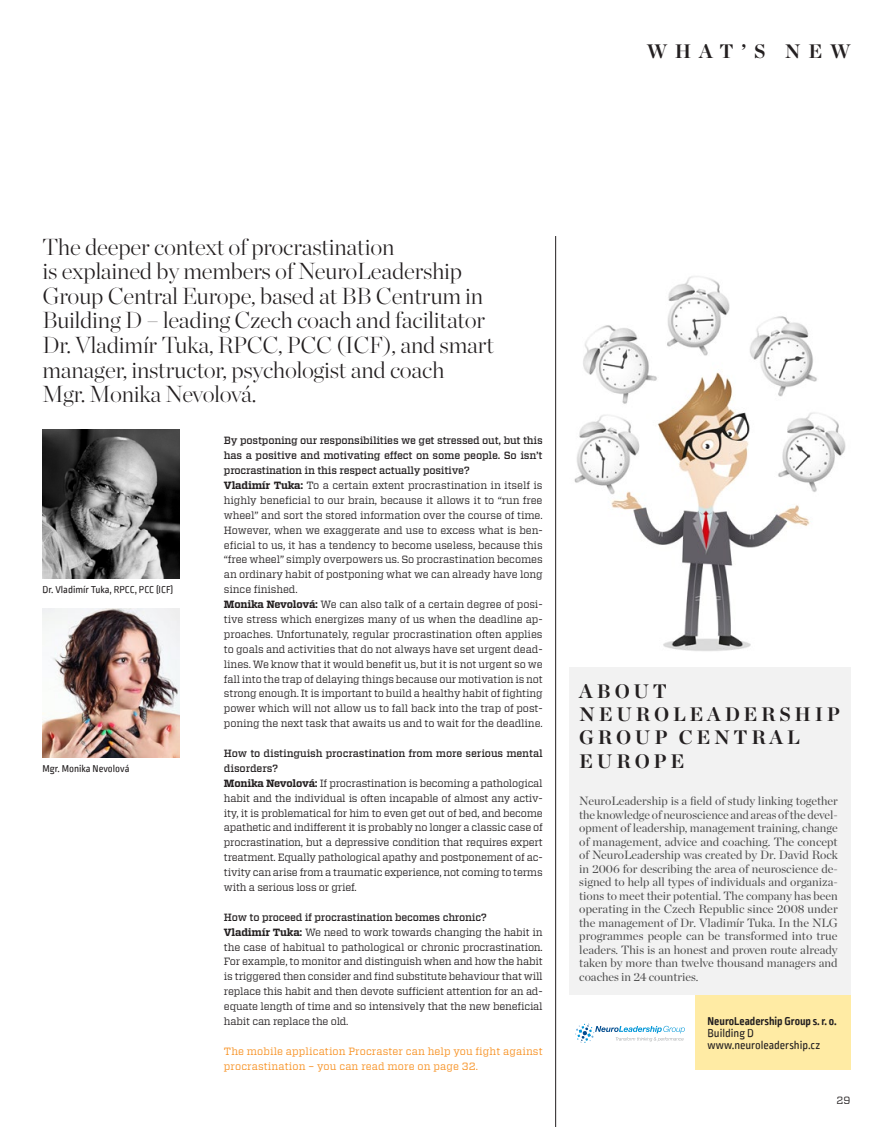
<style>
.page{position:relative;width:893px;height:1127px;background:#fff}
.page>*{position:absolute;margin:0;border:0;box-sizing:border-box;transform-origin:0 0}
.t1{font:200 23.1px/24.6px "Chronicle Display";letter-spacing:-.01em;color:#231f20}
.t2{font:700 19.5px/23.1px "Chronicle Display";letter-spacing:.19em;color:#231f20}
.t3{font:12px/13.5px "Chronicle Display";color:#4a4a4a;text-align:justify}
.t4{font:12px "Ropa Soft PTT";color:#231f20}
.t5{font:700 12px "Ropa Soft PTT";color:#231f20}
.t6{font:10.5px/14.9px "Vitesse";letter-spacing:-.02em;color:#231f20;text-align:justify}
.t7{font:500 10.5px/14.9px "Vitesse";letter-spacing:-.02em;color:#231f20;text-align:justify}
.t8{font:10.5px/14.9px "Vitesse";letter-spacing:.01em;color:#f78f1e}
.t9{font:10.5px "Ropa Soft PTT";color:#231f20}
.s1{font-weight:700}
</style>
<div class="page">
<img style="left:556px;top:273px;width:290px;height:380px">
<div style="left:569px;top:668px;width:281px;height:327px;background:#f2f2f2"></div>
<div style="left:694px;top:995px;width:156px;height:74px;background:#ffeba4"></div>
<svg style="left:575px;top:1024px;width:110px;height:19px"></svg>
<hr style="left:555px;top:236px;width:1px;height:891px;background:#231f20">
<img style="left:43px;top:429px;width:137px;height:149px">
<img style="left:43px;top:608px;width:137px;height:149px">
<p class="t2" style="left:647px;top:38px;width:205px">WHAT’S NEW</p>
<p class="t1" style="left:43px;top:232px;width:353px">The deeper context of procrastination</p>
<p class="t1" style="left:43px;top:257px;width:445px">is explained by members of NeuroLeadership<br>Group Central Europe, based at BB Centrum in<br>Building D – leading Czech coach and facilitator</p>
<p class="t1" style="left:43px;top:331px;width:453px">Dr. Vladimír Tuka, RPCC, PCC (ICF), and smart manager, instructor, psychologist and coach</p>
<p class="t1" style="left:43px;top:380px;width:215px">Mgr. Monika Nevolová.</p>
<p class="t7" style="left:224px;top:433px;width:320px">By postponing our responsibilities we get stressed out, but this has a positive and motivating effect on some people. So isn’t procrastination in this respect actually positive?</p>
<p class="t6" style="left:224px;top:478px;width:320px"><span class="s1">Vladimír Tuka:</span> To a certain extent procrastination in itself is highly beneficial to our brain, because it allows it to “run free wheel” and sort the stored information over the course of time.<br>However, when we exaggerate and use to excess what is ben&shy;eficial to us, it has a tendency to become useless, because this “free wheel” simply overpowers us. So procrastination becomes an ordinary habit of postponing what we can already have long since finished.</p>
<p class="t6" style="left:224px;top:597px;width:320px"><span class="s1">Monika Nevolová:</span> We can also talk of a certain degree of posi&shy;tive stress which energizes many of us when the deadline ap&shy;proaches. Unfortunately, regular procrastination often applies to goals and activities that do not always have set urgent dead&shy;lines. We know that it would benefit us, but it is not urgent so we fall into the trap of delaying things because our motivation is not strong enough. It is important to build a healthy habit of fighting power which will not allow us to fall back into the trap of post&shy;poning the next task that awaits us and to wait for the deadline.</p>
<p class="t7" style="left:224px;top:746px;width:320px">How to distinguish procrastination from more serious mental disorders?</p>
<p class="t6" style="left:224px;top:775px;width:320px"><span class="s1">Monika Nevolová:</span> If procrastination is becoming a pathological habit and the individual is often incapable of almost any activ&shy;ity, it is problematical for him to even get out of bed, and become apathetic and indifferent it is probably no longer a classic case of procrastination, but a depressive condition that requires expert treatment. Equally pathological apathy and postponement of ac&shy;tivity can arise from a traumatic experience, not coming to terms with a serious loss or grief.</p>
<p class="t7" style="left:224px;top:910px;width:265px">How to proceed if procrastination becomes chronic?</p>
<p class="t6" style="left:224px;top:924px;width:320px"><span class="s1">Vladimír Tuka:</span> We need to work towards changing the habit in the case of habitual to pathological or chronic procrastination.<br>For example, to monitor and distinguish when and how the habit is triggered then consider and find substitute behaviour that will replace this habit and then devote sufficient attention for an ad&shy;equate length of time and so intensively that the new beneficial habit can replace the old.</p>
<p class="t8" style="left:224px;top:1043px;width:320px">The mobile application Procraster can help you fight against procrastination – you can read more on page 32.</p>
<p class="t9" style="left:43px;top:584px;width:132px">Dr. Vladimír Tuka, RPCC, PCC (ICF)</p>
<p class="t9" style="left:43px;top:763px;width:88px">Mgr. Monika Nevolová</p>
<p class="t2" style="left:579px;top:678px;width:89px">ABOUT</p>
<p class="t2" style="left:579px;top:701px;width:262px">NEUROLEADERSHIP<br>GROUP CENTRAL<br>EUROPE</p>
<p class="t3" style="left:579px;top:793px;width:260px">NeuroLeadership is a field of study linking together the knowledge of neuroscience and areas of the devel&shy;opment of leadership, management training, change of management, advice and coaching. The concept of NeuroLeadership was created by Dr. David Rock in 2006 for describing the area of neuroscience de&shy;signed to help all types of individuals and organiza&shy;tions to meet their potential. The company has been operating in the Czech Republic since 2008 under the management of Dr. Vladimír Tuka. In the NLG programmes people can be transformed into true leaders. This is an honest and proven route already taken by more than twelve thousand managers and coaches in 24 countries.</p>
<p class="t5" style="left:708px;top:1014px;width:131px">NeuroLeadership Group s. r. o.</p>
<p class="t4" style="left:708px;top:1027px;width:48px">Building D</p>
<p class="t4" style="left:708px;top:1039px;width:114px">www.neuroleadership.cz</p>
<p class="t6" style="left:836px;top:1092px;width:15px">29</p>
</div>
